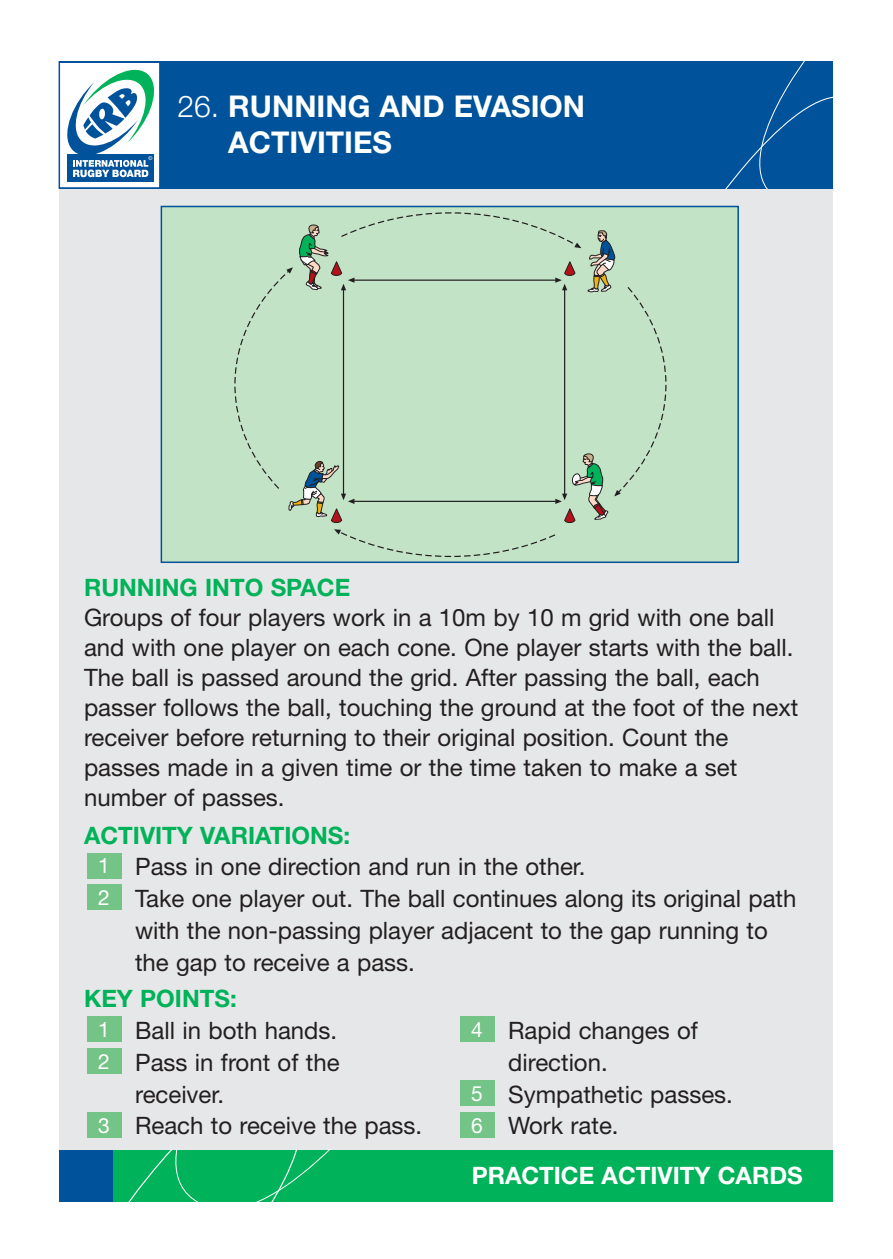
<style>
.page{position:relative;width:893px;height:1259px;background:#fff}
.page>*{position:absolute;margin:0;border:0;box-sizing:border-box;transform-origin:0 0}
.t1{font:700 30px/36px "Helvetica Neue";color:#fff}
.t2{font:24px/30px "Helvetica Neue";color:#231f20}
.t3{font:700 24px "Helvetica Neue";color:#00b259}
.t4{font:700 24px "Helvetica Neue";color:#fff}
.t5{font:21px "Helvetica Neue";color:#fff}
.s1{font-weight:300}
.s2{font-size:21px;color:#fff}
</style>
<div class="page">
<div style="left:59px;top:61px;width:773px;height:1112px;background:#e6e7e8"></div>
<div style="left:59px;top:1150px;width:773px;height:51px;background:#00b259"></div>
<svg style="left:112px;top:1150px;width:218px;height:51px"></svg>
<div style="left:59px;top:1150px;width:53px;height:51px;background:#00539b"></div>
<div style="left:59px;top:61px;width:773px;height:128px;background:#00539b"></div>
<svg style="left:725px;top:61px;width:107px;height:128px"></svg>
<div style="left:60px;top:63px;width:100px;height:125px;background:#fff"></div>
<div style="left:67px;top:154px;width:87px;height:28px;background:#00539b"></div>
<svg style="left:67px;top:69px;width:88px;height:108px"></svg>
<div style="left:59px;top:61px;width:102px;height:128px;border:2px solid #00539b"></div>
<div style="left:161px;top:206px;width:577px;height:356px;background:#c3e3c6"></div>
<svg style="left:334px;top:529px;width:222px;height:28px"></svg>
<svg style="left:234px;top:212px;width:433px;height:311px"></svg>
<div style="left:161px;top:206px;width:578px;height:357px;border:2px solid #00539b"></div>
<div style="left:460px;top:1112px;width:34px;height:25px;background:#74c487"></div>
<div style="left:460px;top:1080px;width:34px;height:25px;background:#74c487"></div>
<div style="left:460px;top:1016px;width:34px;height:26px;background:#74c487"></div>
<div style="left:87px;top:1112px;width:34px;height:25px;background:#74c487"></div>
<div style="left:87px;top:1048px;width:34px;height:26px;background:#74c487"></div>
<div style="left:87px;top:1016px;width:34px;height:26px;background:#74c487"></div>
<div style="left:87px;top:884px;width:34px;height:26px;background:#74c487"></div>
<div style="left:87px;top:853px;width:34px;height:25px;background:#74c487"></div>
<p class="t1" style="left:228px;top:91px;width:358px;text-indent:-51px"><span class="s1">26.</span> RUNNING AND EVASION<br>ACTIVITIES</p>
<p class="t3" style="left:84px;top:579px;width:268px">RUNNING INTO SPACE</p>
<p class="t2" style="left:84px;top:605px;width:716px">Groups of four players work in a 10m by 10 m grid with one ball and with one player on each cone. One player starts with the ball.<br>The ball is passed around the grid. After passing the ball, each passer follows the ball, touching the ground at the foot of the next receiver before returning to their original position. Count the passes made in a given time or the time taken to make a set number of passes.</p>
<p class="t3" style="left:84px;top:826px;width:268px">ACTIVITY VARIATIONS:</p>
<p class="t2" style="left:135px;top:853px;width:663px;line-height:31.8px">Pass in one direction and run in the other.<br>Take one player out. The ball continues along its original path with the non-passing player adjacent to the gap running to the gap to receive a pass.</p>
<p class="t5" style="left:98px;top:858px;width:13px">1</p>
<p class="t5" style="left:98px;top:890px;width:13px">2</p>
<p class="t3" style="left:84px;top:990px;width:154px">KEY POINTS:</p>
<p class="t2" style="left:135px;top:1017px;width:289px;line-height:31.8px">Ball in both hands.<br>Pass in front of the receiver.<br>Reach to receive the pass.</p>
<p class="t2" style="left:508px;top:1018px;width:191px">Rapid changes of</p>
<p class="t5" style="left:98px;top:1022px;width:13px">1</p>
<p class="t5" style="left:471px;top:1022px;width:13px">4</p>
<p class="t2" style="left:508px;top:1049px;width:101px">direction.</p>
<p class="t2" style="left:508px;top:1081px;width:226px">Sympathetic passes.</p>
<p class="t2" style="left:471px;top:1113px;width:149px"><span class="s2">6</span> Work rate.</p>
<p class="t5" style="left:98px;top:1054px;width:13px">2</p>
<p class="t5" style="left:471px;top:1085px;width:13px">5</p>
<p class="t5" style="left:98px;top:1117px;width:13px">3</p>
<p class="t4" style="left:472px;top:1167px;width:333px">PRACTICE ACTIVITY CARDS</p>
</div>
